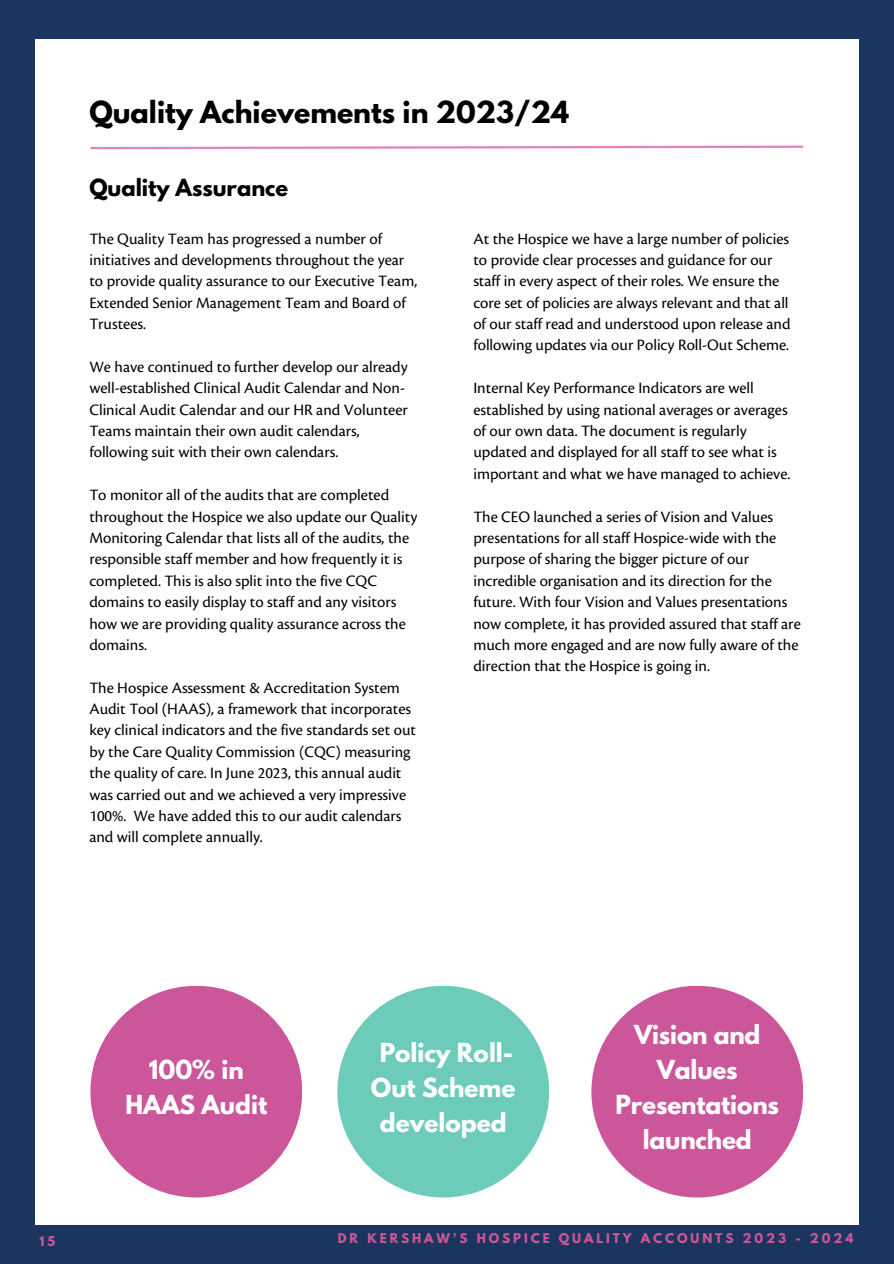
<style>
.page{position:relative;width:894px;height:1264px;background:#fff}
.page>*{position:absolute;margin:0;border:0;box-sizing:border-box;transform-origin:0 0}
.t1{font:700 27px "League Spartan";color:#000}
.t2{font:700 23.25px/35px "League Spartan";color:#fff;text-align:center}
.t3{font:700 21px "League Spartan";color:#000}
.t4{font:16.5px/21.5px "Cronos Pro";color:#000}
.t5{font:700 12px "League Spartan";letter-spacing:.245em;color:#cc569a}
</style>
<div class="page">
<div style="left:0;top:0;width:893px;height:1263px;background:#1c355e"></div>
<div style="left:35px;top:39px;width:823px;height:1185px;background:#fff"></div>
<div style="left:90px;top:985px;width:212px;height:212px;background:#cc569a;border-radius:50%"></div>
<svg style="left:90px;top:145px;width:714px;height:5px"></svg>
<div style="left:337px;top:985px;width:212px;height:212px;background:#6cccb9;border-radius:50%"></div>
<div style="left:591px;top:985px;width:212px;height:212px;background:#cc569a;border-radius:50%"></div>
<h1 class="t1" style="left:89px;top:98px;width:481px">Quality Achievements in 2023/24</h1>
<p class="t3" style="left:89px;top:177px;width:200px">Quality Assurance</p>
<p class="t4" style="left:89px;top:228px;width:329px">The Quality Team has progressed a number of initiatives and developments throughout the year to provide quality assurance to our Executive Team, Extended Senior Management Team and Board of Trustees.</p>
<p class="t4" style="left:89px;top:356px;width:320px">We have continued to further develop our already well-established Clinical Audit Calendar and Non-Clinical Audit Calendar and our HR and Volunteer Teams maintain their own audit calendars, following suit with their own calendars.</p>
<p class="t4" style="left:89px;top:485px;width:329px">To monitor all of the audits that are completed throughout the Hospice we also update our Quality Monitoring Calendar that lists all of the audits, the responsible staff member and how frequently it is completed. This is also split into the five CQC domains to easily display to staff and any visitors how we are providing quality assurance across the domains.</p>
<p class="t4" style="left:89px;top:677px;width:328px">The Hospice Assessment &amp; Accreditation System Audit Tool (HAAS), a framework that incorporates key clinical indicators and the five standards set out by the Care Quality Commission (CQC) measuring the quality of care. In June 2023, this annual audit was carried out and we achieved a very impressive 100%. We have added this to our audit calendars and will complete annually.</p>
<p class="t4" style="left:473px;top:228px;width:318px">At the Hospice we have a large number of policies to provide clear processes and guidance for our staff in every aspect of their roles. We ensure the core set of policies are always relevant and that all of our staff read and understood upon release and following updates via our Policy Roll-Out Scheme.</p>
<p class="t4" style="left:473px;top:378px;width:318px">Internal Key Performance Indicators are well established by using national averages or averages of our own data. The document is regularly updated and displayed for all staff to see what is important and what we have managed to achieve.</p>
<p class="t4" style="left:473px;top:506px;width:329px">The CEO launched a series of Vision and Values presentations for all staff Hospice-wide with the purpose of sharing the bigger picture of our incredible organisation and its direction for the future. With four Vision and Values presentations now complete, it has provided assured that staff are much more engaged and are now fully aware of the direction that the Hospice is going in.</p>
<h2 class="t2" style="left:125px;top:1055px;width:143px">100% in<br>HAAS Audit</h2>
<h2 class="t2" style="left:371px;top:1038px;width:146px">Policy Roll-<br>Out Scheme developed</h2>
<h2 class="t2" style="left:615px;top:1020px;width:165px">Vision and<br>Values<br>Presentations launched</h2>
<p class="t5" style="left:40px;top:1235px;width:17px">15</p>
<p class="t5" style="left:338px;top:1232px;width:517px">DR KERSHAW'S HOSPICE QUALITY ACCOUNTS 2023 - 2024</p>
</div>
